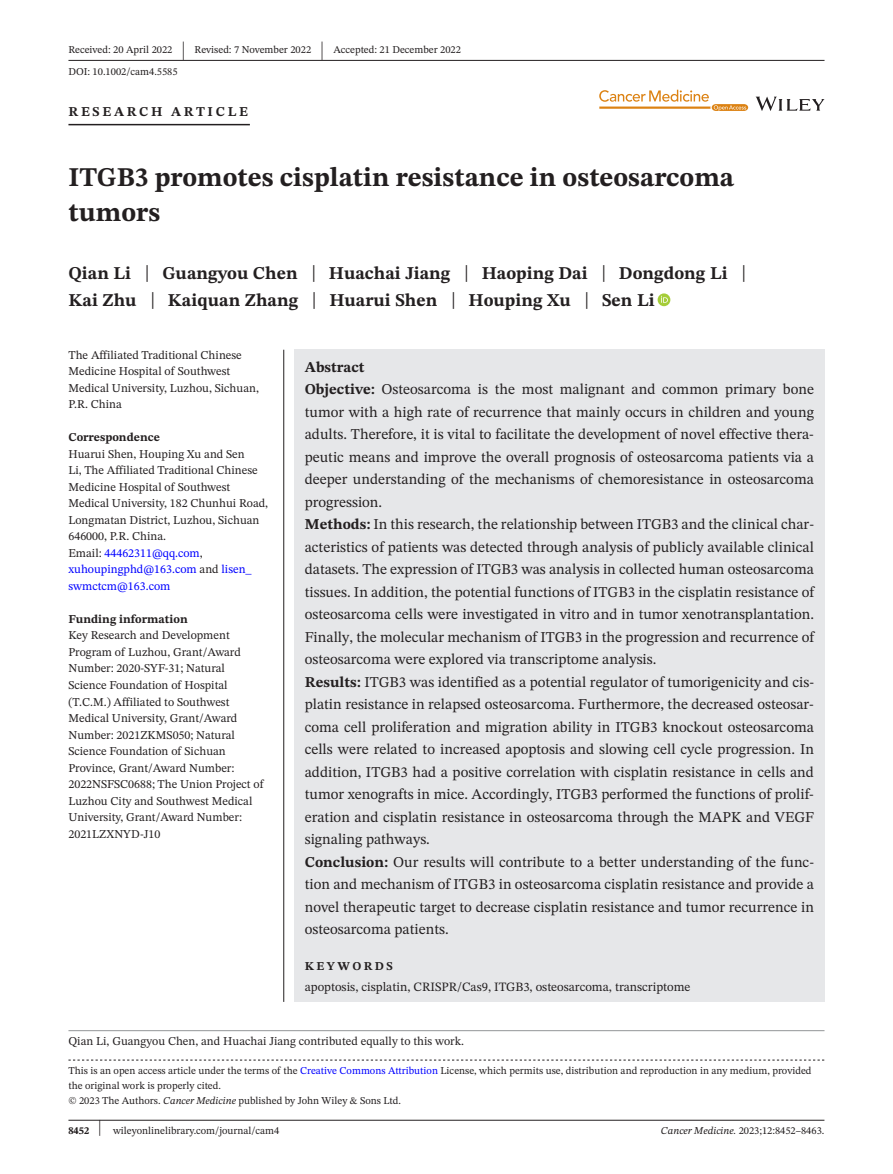
<style>
.page{position:relative;width:893px;height:1174px;background:#fff}
.page>*{position:absolute;margin:0;border:0;box-sizing:border-box;transform-origin:0 0}
.t1{font:700 27px/34.5px "STIX Two Text";color:#231f20}
.t2{font:25.65px "STIX Two Text";color:#231f20;scale:.49 1}
.t3{font:700 18px/27px "STIX Two Text";color:#231f20}
.t4{font:15px/22.5px "STIX Two Text";color:#231f20}
.t5{font:700 13.5px "STIX Two Text";letter-spacing:.2em;color:#231f20}
.t6{font:12.75px "STIX Two Text";color:#231f20}
.t7{font:12px/16.5px "STIX Two Text";color:#231f20}
.t8{font:700 12px "STIX Two Text";color:#231f20}
.t9{font:700 12px "STIX Two Text";letter-spacing:.2em;color:#231f20}
.t10{font:10.5px/15px "STIX Two Text";color:#231f20}
.s1{font-weight:400;font-size:23.4px}
.s2{color:#00f}
.s3{font-weight:700}
.s4{font-style:italic}
.s5{font-size:22.2px}
</style>
<div class="page">
<hr style="left:68px;top:1119px;width:756px;height:1px;background:#231f20">
<svg style="left:756px;top:97px;width:68px;height:14px"></svg>
<svg style="left:599px;top:90px;width:149px;height:21px"></svg>
<hr style="left:68px;top:60px;width:756px;height:1px;background:#231f20">
<hr style="left:68px;top:124px;width:182px;height:1px;background:#231f20">
<div style="left:658px;top:293px;width:12px;height:13px;background:#a5cd39;border-radius:50%"></div>
<svg style="left:661px;top:296px;width:7px;height:7px"></svg>
<svg style="left:68px;top:1059px;width:756px;height:1px"></svg>
<hr style="left:68px;top:1030px;width:756px;height:1px;background:#939598">
<div style="left:294px;top:350px;width:530px;height:652px;background:#e6e7e9"></div>
<hr style="left:283px;top:350px;width:1px;height:652px;background:#231f20">
<p class="t10" style="left:68px;top:42px;width:106px">Received: 20 April 2022</p>
<h2 class="t2" style="left:182px;top:32px;width:8px">|</h2>
<p class="t10" style="left:195px;top:42px;width:118px">Revised: 7 November 2022</p>
<h2 class="t2" style="left:321px;top:32px;width:8px">|</h2>
<p class="t10" style="left:333px;top:42px;width:129px">Accepted: 21 December 2022</p>
<p class="t10" style="left:68px;top:64px;width:111px">DOI: 10.1002/cam4.5585</p>
<p class="t5" style="left:68px;top:101px;width:181px">RESEARCH ARTICLE</p>
<h1 class="t1" style="left:68px;top:161px;width:667px">ITGB3 promotes cisplatin resistance in osteosarcoma tumors</h1>
<p class="t3" style="left:68px;top:260px;width:679px">Qian Li <span class="s1">|</span> Guangyou Chen <span class="s1">|</span> Huachai Jiang <span class="s1">|</span> Haoping Dai <span class="s1">|</span> Dongdong Li <span class="s1">|<br></span>Kai Zhu <span class="s1">|</span> Kaiquan Zhang <span class="s1">|</span> Huarui Shen <span class="s1">|</span> Houping Xu <span class="s1">|</span> Sen Li</p>
<p class="t7" style="left:68px;top:346px;width:192px">The Affiliated Traditional Chinese<br>Medicine Hospital of Southwest<br>Medical University, Luzhou, Sichuan,<br>P.R. China</p>
<p class="t8" style="left:68px;top:429px;width:93px">Correspondence</p>
<p class="t7" style="left:68px;top:445px;width:201px">Huarui Shen, Houping Xu and Sen<br>Li, The Affiliated Traditional Chinese<br>Medicine Hospital of Southwest<br>Medical University, 182 Chunhui Road,<br>Longmatan District, Luzhou, Sichuan<br>646000, P.R. China.<br>Email: <span class="s2">44462311@qq.com</span>, <span class="s2">xuhoupingphd@163.com</span> and <span class="s2">lisen_ swmctcm@163.com</span></p>
<p class="t8" style="left:68px;top:610px;width:121px">Funding information</p>
<p class="t7" style="left:68px;top:627px;width:196px">Key Research and Development<br>Program of Luzhou, Grant/Award<br>Number: 2020-SYF-31; Natural<br>Science Foundation of Hospital (T.C.M.) Affiliated to Southwest<br>Medical University, Grant/Award<br>Number: 2021ZKMS050; Natural<br>Science Foundation of Sichuan<br>Province, Grant/Award Number:<br>2022NSFSC0688; The Union Project of<br>Luzhou City and Southwest Medical<br>University, Grant/Award Number:<br>2021LZXNYD-J10</p>
<p class="t4" style="left:305px;top:355px;width:511px"><span class="s3">Abstract<br>Objective:</span> Osteosarcoma is the most malignant and common primary bone tumor with a high rate of recurrence that mainly occurs in children and young adults. Therefore, it is vital to facilitate the development of novel effective thera&shy;peutic means and improve the overall prognosis of osteosarcoma patients via a deeper understanding of the mechanisms of chemoresistance in osteosarcoma progression.<br><span class="s3">Methods:</span> In this research, the relationship between ITGB3 and the clinical char&shy;acteristics of patients was detected through analysis of publicly available clinical datasets. The expression of ITGB3 was analysis in collected human osteosarcoma tissues. In addition, the potential functions of ITGB3 in the cisplatin resistance of osteosarcoma cells were investigated in vitro and in tumor xenotransplantation.<br>Finally, the molecular mechanism of ITGB3 in the progression and recurrence of osteosarcoma were explored via transcriptome analysis.<br><span class="s3">Results:</span> ITGB3 was identified as a potential regulator of tumorigenicity and cis&shy;platin resistance in relapsed osteosarcoma. Furthermore, the decreased osteosar&shy;coma cell proliferation and migration ability in ITGB3 knockout osteosarcoma cells were related to increased apoptosis and slowing cell cycle progression. In addition, ITGB3 had a positive correlation with cisplatin resistance in cells and tumor xenografts in mice. Accordingly, ITGB3 performed the functions of prolif&shy;eration and cisplatin resistance in osteosarcoma through the MAPK and VEGF signaling pathways.<br><span class="s3">Conclusion:</span> Our results will contribute to a better understanding of the func&shy;tion and mechanism of ITGB3 in osteosarcoma cisplatin resistance and provide a novel therapeutic target to decrease cisplatin resistance and tumor recurrence in osteosarcoma patients.</p>
<p class="t9" style="left:305px;top:957px;width:90px">KEYWORDS</p>
<p class="t6" style="left:305px;top:978px;width:387px">apoptosis, cisplatin, CRISPR/Cas9, ITGB3, osteosarcoma, transcriptome</p>
<p class="t7" style="left:68px;top:1032px;width:397px">Qian Li, Guangyou Chen, and Huachai Jiang contributed equally to this work.</p>
<p class="t10" style="left:68px;top:1063px;width:745px">This is an open access article under the terms of the <span class="s2">Creative Commons Attribution</span> License, which permits use, distribution and reproduction in any medium, provided the original work is properly cited.<br>© 2023 The Authors. <span class="s4">Cancer Medicine</span> published by John Wiley &amp; Sons Ltd.</p>
<p class="t10" style="left:68px;top:1123px;width:212px"><span class="s3">8452</span> <span class="s5">|</span> wileyonlinelibrary.com/journal/cam4</p>
<p class="t10" style="left:661px;top:1123px;width:165px"><span class="s4">Cancer Medicine.</span> 2023;12:8452–8463.</p>
</div>
